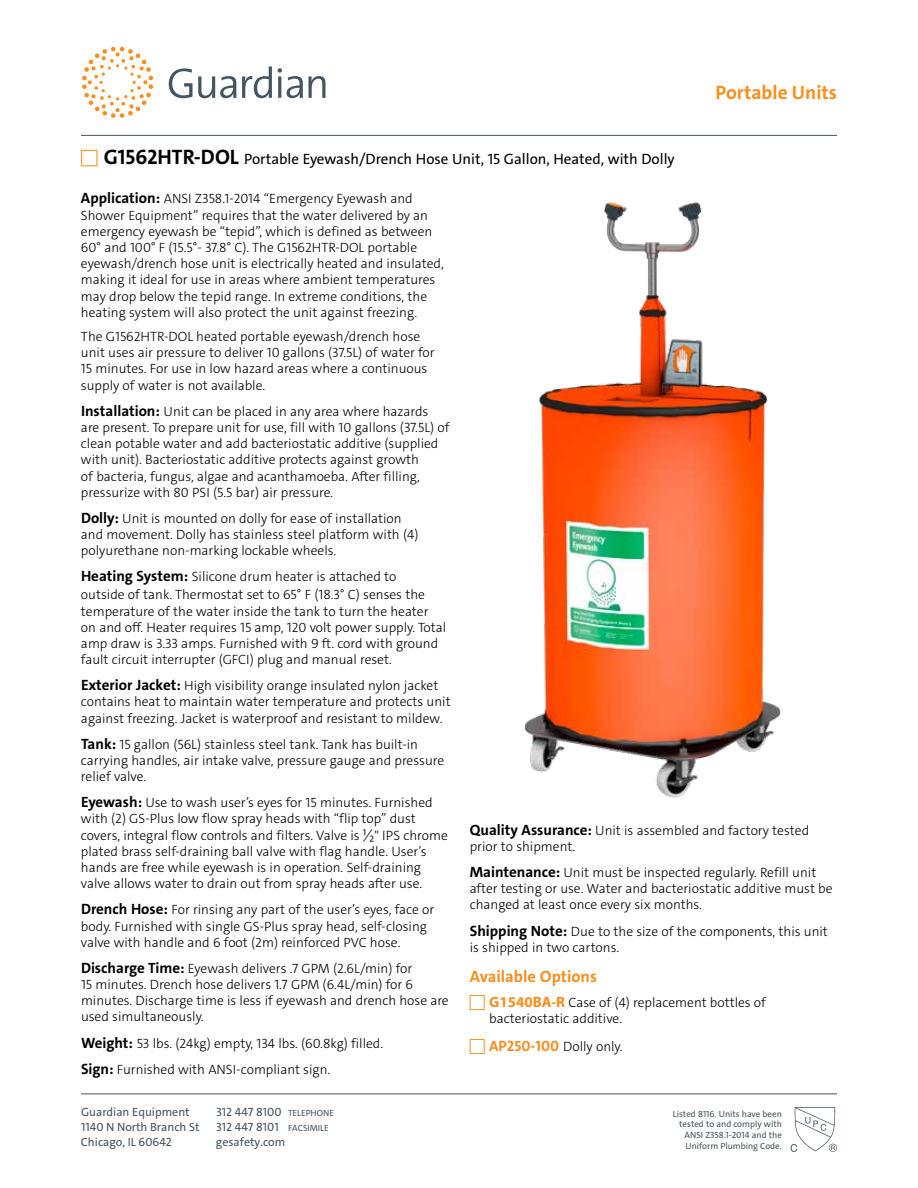
<style>
.page{position:relative;width:918px;height:1188px;background:#fff}
.page>*{position:absolute;margin:0;border:0;box-sizing:border-box;transform-origin:0 0}
.t1{font:700 19.5px "The Sans C4 s";color:#f78e1e}
.t2{font:700 16.5px "The Sans C4 s";color:#f78e1e}
.t3{font:15px "The Sans C4 s";color:#000}
.t4{font:300 13.5px/16.2px "The Sans C4 s";color:#000}
.t5{font:12px "The Sans C4 s";color:#455560}
.t6{font:9px/10.8px "The Sans C4 s";color:#455560;text-align:right}
.s1{font-weight:700;font-size:21px}
.s2{font-weight:700;font-size:15px}
.s3{font-family:"Myriad Pro";font-weight:700;font-size:15px;color:#f78e1e}
.s4{font-weight:700;font-size:15px;color:#f78e1e}
.s5{font-size:9px}
</style>
<div class="page">
<hr style="left:81px;top:1094px;width:756px;height:1px;background:#455560">
<svg style="left:242px;top:66px;width:30px;height:32px"></svg>
<svg style="left:278px;top:68px;width:25px;height:30px"></svg>
<svg style="left:309px;top:76px;width:16px;height:22px"></svg>
<svg style="left:169px;top:68px;width:67px;height:30px"></svg>
<svg style="left:82px;top:47px;width:71px;height:71px"></svg>
<hr style="left:81px;top:135px;width:756px;height:1px;background:#455560">
<svg style="left:791px;top:1107px;width:46px;height:45px"></svg>
<img style="left:524px;top:202px;width:257px;height:596px">
<h1 class="t1" style="left:716px;top:80px;width:123px">Portable Units</h1>
<p class="t3" style="left:104px;top:149px;width:573px"><span class="s1">G1562HTR-DOL</span> Portable Eyewash/Drench Hose Unit, 15 Gallon, Heated, with Dolly</p>
<p class="t4" style="left:81px;top:191px;width:364px"><span class="s2">Application:</span> ANSI Z358.1-2014 “Emergency Eyewash and Shower Equipment” requires that the water delivered by an emergency eyewash be “tepid”, which is defined as between 60° and 100° F (15.5°- 37.8° C). The G1562HTR-DOL portable eyewash/drench hose unit is electrically heated and insulated, making it ideal for use in areas where ambient temperatures may drop below the tepid range. In extreme conditions, the heating system will also protect the unit against freezing.</p>
<p class="t4" style="left:81px;top:328px;width:355px">The G1562HTR-DOL heated portable eyewash/drench hose unit uses air pressure to deliver 10 gallons (37.5L) of water for 15 minutes. For use in low hazard areas where a continuous supply of water is not available.</p>
<p class="t4" style="left:81px;top:403px;width:370px"><span class="s2">Installation:</span> Unit can be placed in any area where hazards are present. To prepare unit for use, fill with 10 gallons (37.5L) of clean potable water and add bacteriostatic additive (supplied with unit). Bacteriostatic additive protects against growth<br>of bacteria, fungus, algae and acanthamoeba. After filling, pressurize with 80 PSI (5.5 bar) air pressure.</p>
<p class="t4" style="left:81px;top:510px;width:339px"><span class="s2">Dolly:</span> Unit is mounted on dolly for ease of installation and movement. Dolly has stainless steel platform with (4) polyurethane non-marking lockable wheels.</p>
<p class="t4" style="left:81px;top:568px;width:345px;line-height:18px"><span class="s2">Heating System:</span> Silicone drum heater is attached to outside of tank. Thermostat set to 65° F (18.3° C) senses the</p>
<p class="t4" style="left:81px;top:603px;width:367px">temperature of the water inside the tank to turn the heater on and off. Heater requires 15 amp, 120 volt power supply. Total amp draw is 3.33 amps. Furnished with 9 ft. cord with ground fault circuit interrupter (GFCI) plug and manual reset.</p>
<p class="t4" style="left:81px;top:678px;width:371px"><span class="s2">Exterior Jacket:</span> High visibility orange insulated nylon jacket contains heat to maintain water temperature and protects unit against freezing. Jacket is waterproof and resistant to mildew.</p>
<p class="t4" style="left:81px;top:736px;width:365px"><span class="s2">Tank:</span> 15 gallon (56L) stainless steel tank. Tank has built-in carrying handles, air intake valve, pressure gauge and pressure relief valve.</p>
<p class="t4" style="left:81px;top:795px;width:368px"><span class="s2">Eyewash:</span> Use to wash user’s eyes for 15 minutes. Furnished with (2) GS-Plus low flow spray heads with “flip top” dust covers, integral flow controls and filters. Valve is ½" IPS chrome plated brass self-draining ball valve with flag handle. User’s hands are free while eyewash is in operation. Self-draining valve allows water to drain out from spray heads after use.</p>
<p class="t4" style="left:81px;top:902px;width:355px"><span class="s2">Drench Hose:</span> For rinsing any part of the user’s eyes, face or body. Furnished with single GS-Plus spray head, self-closing valve with handle and 6 foot (2m) reinforced PVC hose.</p>
<p class="t4" style="left:81px;top:960px;width:369px"><span class="s2">Discharge Time:</span> Eyewash delivers .7 GPM (2.6L/min) for<br>15 minutes. Drench hose delivers 1.7 GPM (6.4L/min) for 6 minutes. Discharge time is less if eyewash and drench hose are used simultaneously.</p>
<p class="t4" style="left:81px;top:1030px;width:304px;line-height:26.1px"><span class="s2">Weight:</span> 53 lbs. (24kg) empty, 134 lbs. (60.8kg) filled.<br><span class="s2">Sign:</span> Furnished with ANSI-compliant sign.</p>
<p class="t4" style="left:470px;top:822px;width:341px"><span class="s2">Quality Assurance:</span> Unit is assembled and factory tested prior to shipment.</p>
<p class="t4" style="left:470px;top:865px;width:364px"><span class="s2">Maintenance:</span> Unit must be inspected regularly. Refill unit after testing or use. Water and bacteriostatic additive must be changed at least once every six months.</p>
<p class="t4" style="left:470px;top:923px;width:360px"><span class="s2">Shipping Note:</span> Due to the size of the components, this unit is shipped in two cartons.</p>
<p class="t2" style="left:470px;top:966px;width:129px">Available Options</p>
<p class="t4" style="left:489px;top:994px;width:278px"><span class="s3">G1540BA-R</span> Case of (4) replacement bottles of bacteriostatic additive.</p>
<p class="t4" style="left:489px;top:1039px;width:135px"><span class="s4">AP250-100</span> Dolly only.</p>
<p class="t5" style="left:81px;top:1104px;width:110px">Guardian Equipment</p>
<p class="t5" style="left:216px;top:1104px;width:120px">312 447 8100 <span class="s5">TELEPHONE</span></p>
<p class="t5" style="left:81px;top:1119px;width:120px">1140 N North Branch St</p>
<p class="t5" style="left:216px;top:1119px;width:114px">312 447 8101 <span class="s5">FACSIMILE</span></p>
<p class="t5" style="left:81px;top:1134px;width:93px">Chicago, IL 60642</p>
<p class="t5" style="left:216px;top:1134px;width:71px">gesafety.com</p>
<p class="t6" style="left:673px;top:1108px;width:110px">Listed 8116. Units have been tested to and comply with<br>ANSI Z358.1-2014 and the<br>Uniform Plumbing Code.</p>
</div>
